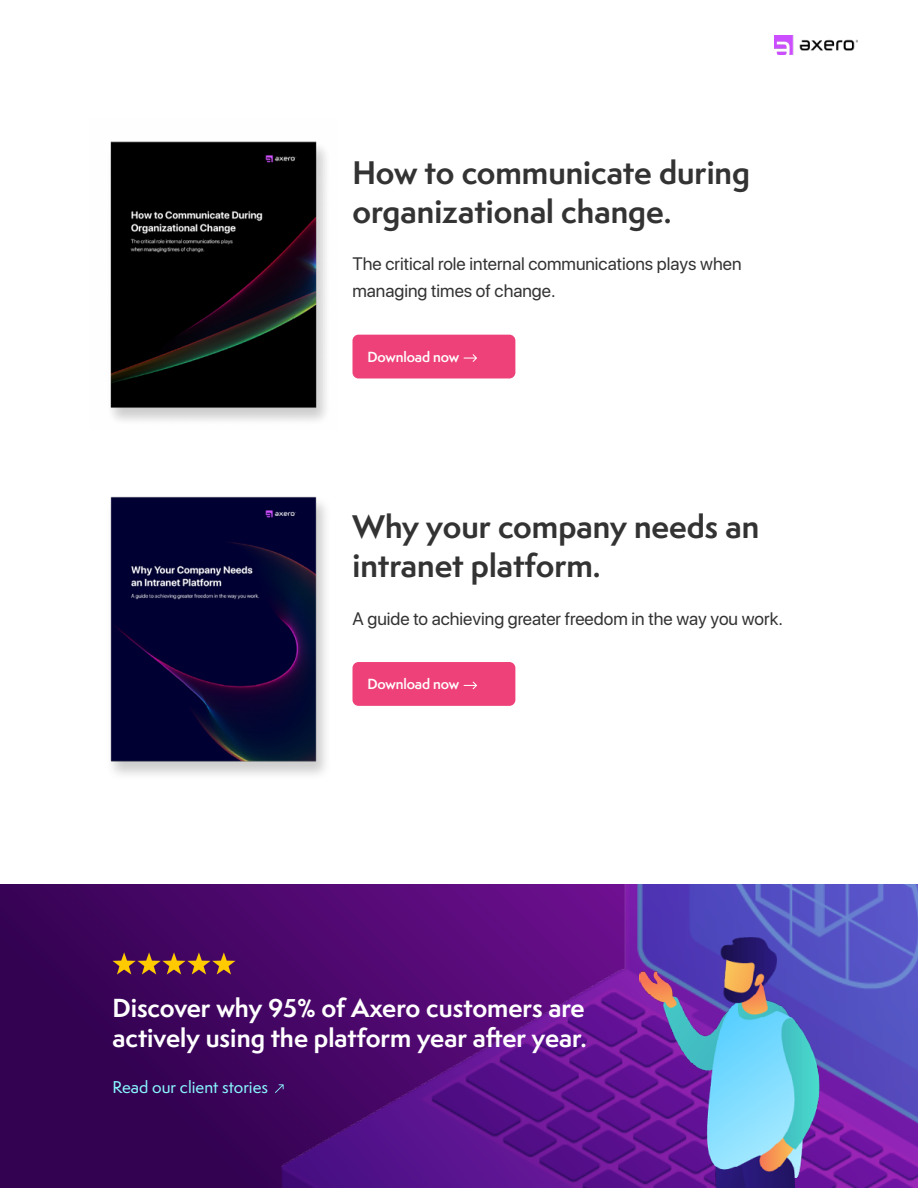
<style>
.page{position:relative;width:918px;height:1188px;background:#fff}
.page>*{position:absolute;margin:0;border:0;box-sizing:border-box;transform-origin:0 0}
.t1{font:700 30px/39px "Semplicita Pro";color:#333}
.t2{font:700 24px/30px "Semplicita Pro";color:#fff}
.t3{font:18px/27px "SF Pro Display";color:#333}
.t4{font:500 15.75px "Semplicita Pro";color:#89f7fe}
.t5{font:600 13.5px "Semplicita Pro";letter-spacing:-.01em;color:#fff}
</style>
<div class="page">
<div style="left:0;top:885px;width:918px;height:303px;background:linear-gradient(to bottom,#420561,#31024f)"></div>
<img style="left:282px;top:885px;width:636px;height:303px">
<img style="left:639px;top:937px;width:201px;height:251px">
<img style="left:110px;top:141px;width:216px;height:280px">
<img style="left:110px;top:496px;width:216px;height:279px">
<div style="left:352px;top:662px;width:163px;height:44px;background:#ee4179;border-radius:6px"></div>
<svg style="left:464px;top:682px;width:13px;height:7px"></svg>
<div style="left:352px;top:335px;width:163px;height:43px;background:#ee4179;border-radius:6px"></div>
<svg style="left:464px;top:354px;width:13px;height:8px"></svg>
<svg style="left:112px;top:952px;width:124px;height:23px;background:#7b4241"></svg>
<svg style="left:275px;top:1084px;width:9px;height:9px"></svg>
<img style="left:774px;top:35px;width:84px;height:20px">
<h1 class="t1" style="left:352px;top:152px;width:399px">How to communicate during organizational change.</h1>
<p class="t3" style="left:352px;top:250px;width:391px">The critical role internal communications plays when managing times of change.</p>
<p class="t5" style="left:368px;top:347px;width:93px">Download now</p>
<h1 class="t1" style="left:352px;top:507px;width:408px">Why your company needs an intranet platform.</h1>
<p class="t3" style="left:352px;top:605px;width:432px">A guide to achieving greater freedom in the way you work.</p>
<p class="t5" style="left:368px;top:674px;width:93px">Download now</p>
<h2 class="t2" style="left:112px;top:992px;width:476px">Discover why 95% of Axero customers are actively using the platform year after year.</h2>
<p class="t4" style="left:112px;top:1076px;width:157px">Read our client stories</p>
</div>
